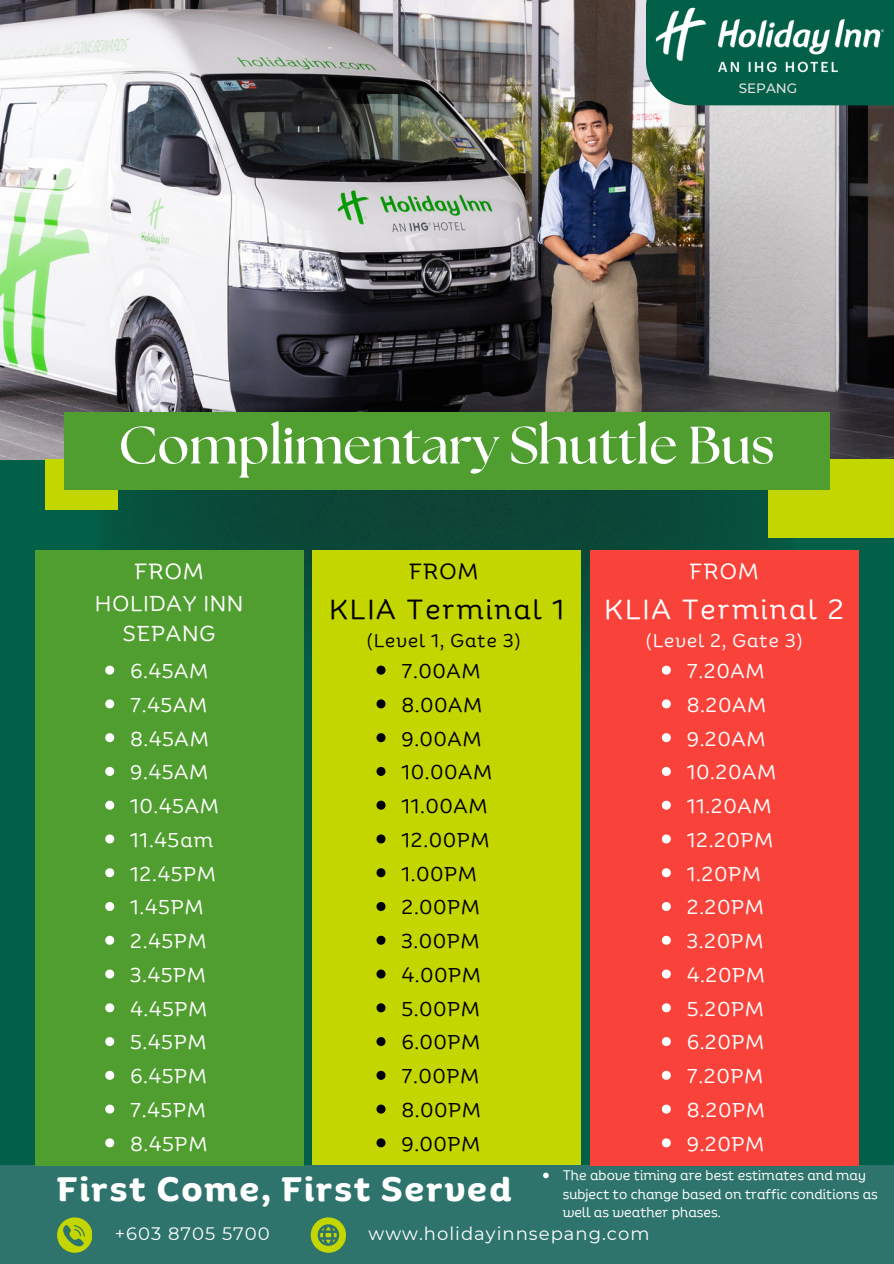
<style>
.page{position:relative;width:894px;height:1264px;background:#fff}
.page>*{position:absolute;margin:0;border:0;box-sizing:border-box;transform-origin:0 0}
.t1{font:700 52.5px "The Seasons";color:#fff}
.t2{font:700 33px "Binate Display";letter-spacing:.055em;color:#fff}
.t3{font:27px "Binate Display";letter-spacing:.08em;color:#000}
.t4{font:27px "Binate Display";letter-spacing:.08em;color:#fff}
.t5{font:21.45px "Binate Display";letter-spacing:.055em;color:#fff}
.t6{font:21.45px "Binate Display";color:#000}
.t7{font:21px/29.2px "Binate Display";letter-spacing:.055em;color:#fff;text-align:center}
.t8{font:19.5px "Binate Display";letter-spacing:.055em;color:#fff}
.t9{font:19.5px "Binate Display";letter-spacing:.055em;color:#000}
.t10{font:18px "Montserrat";letter-spacing:.055em;color:#fff}
.t11{font:18px "Binate Display";letter-spacing:.055em;color:#000}
.t12{font:18px "Binate Display";letter-spacing:.055em;color:#fff}
.t13{font:13.5px/18px "Binate Display";color:#fff}
.t14{font:500 13.5px "Montserrat";color:#e3e1e4}
</style>
<div class="page">
<div style="left:0;top:0;width:893px;height:1263px;background:#026048"></div>
<img style="left:0;top:0;width:893px;height:459px">
<img style="left:89px;top:408px;width:715px;height:282px">
<div style="left:46px;top:459px;width:72px;height:51px;background:#c4d600"></div>
<div style="left:767px;top:459px;width:126px;height:78px;background:#c4d600"></div>
<div style="left:64px;top:412px;width:765px;height:77px;background:#509e2f"></div>
<div style="left:0;top:1164px;width:893px;height:99px;background:#2e746c"></div>
<div style="left:645px;top:0;width:248px;height:105px;background:#026048"></div>
<img style="left:638px;top:0;width:246px;height:90px">
<svg style="left:57px;top:1217px;width:35px;height:35px"></svg>
<svg style="left:310px;top:1217px;width:35px;height:35px"></svg>
<div style="left:313px;top:550px;width:267px;height:614px;background:#c4d600"></div>
<div style="left:35px;top:550px;width:268px;height:615px;background:#509e2f"></div>
<svg style="left:105px;top:665px;width:9px;height:9px"></svg>
<svg style="left:105px;top:699px;width:9px;height:9px"></svg>
<svg style="left:105px;top:733px;width:9px;height:9px"></svg>
<svg style="left:105px;top:767px;width:9px;height:9px"></svg>
<svg style="left:105px;top:800px;width:9px;height:9px"></svg>
<svg style="left:105px;top:834px;width:9px;height:9px"></svg>
<svg style="left:105px;top:868px;width:9px;height:9px"></svg>
<svg style="left:105px;top:902px;width:9px;height:9px"></svg>
<svg style="left:105px;top:935px;width:9px;height:9px"></svg>
<svg style="left:105px;top:969px;width:9px;height:9px"></svg>
<svg style="left:105px;top:1003px;width:9px;height:9px"></svg>
<svg style="left:105px;top:1037px;width:9px;height:9px"></svg>
<svg style="left:105px;top:1070px;width:9px;height:9px"></svg>
<svg style="left:105px;top:1104px;width:9px;height:9px"></svg>
<svg style="left:105px;top:1138px;width:9px;height:9px"></svg>
<div style="left:590px;top:550px;width:268px;height:615px;background:#f9423a"></div>
<svg style="left:661px;top:665px;width:9px;height:9px"></svg>
<svg style="left:661px;top:699px;width:9px;height:9px"></svg>
<svg style="left:661px;top:733px;width:9px;height:9px"></svg>
<svg style="left:661px;top:767px;width:9px;height:9px"></svg>
<svg style="left:661px;top:800px;width:9px;height:9px"></svg>
<svg style="left:661px;top:834px;width:9px;height:9px"></svg>
<svg style="left:661px;top:868px;width:9px;height:9px"></svg>
<svg style="left:661px;top:902px;width:9px;height:9px"></svg>
<svg style="left:661px;top:935px;width:9px;height:9px"></svg>
<svg style="left:661px;top:969px;width:9px;height:9px"></svg>
<svg style="left:661px;top:1003px;width:9px;height:9px"></svg>
<svg style="left:661px;top:1037px;width:9px;height:9px"></svg>
<svg style="left:661px;top:1070px;width:9px;height:9px"></svg>
<svg style="left:661px;top:1104px;width:9px;height:9px"></svg>
<svg style="left:661px;top:1138px;width:9px;height:9px"></svg>
<svg style="left:376px;top:665px;width:9px;height:9px"></svg>
<svg style="left:376px;top:699px;width:9px;height:9px"></svg>
<svg style="left:376px;top:733px;width:9px;height:9px"></svg>
<svg style="left:376px;top:767px;width:9px;height:9px"></svg>
<svg style="left:376px;top:800px;width:9px;height:9px"></svg>
<svg style="left:376px;top:834px;width:9px;height:9px"></svg>
<svg style="left:376px;top:868px;width:9px;height:9px"></svg>
<svg style="left:376px;top:902px;width:9px;height:9px"></svg>
<svg style="left:376px;top:935px;width:9px;height:9px"></svg>
<svg style="left:376px;top:969px;width:9px;height:9px"></svg>
<svg style="left:376px;top:1003px;width:9px;height:9px"></svg>
<svg style="left:376px;top:1037px;width:9px;height:9px"></svg>
<svg style="left:376px;top:1070px;width:9px;height:9px"></svg>
<svg style="left:376px;top:1104px;width:9px;height:9px"></svg>
<svg style="left:376px;top:1138px;width:9px;height:9px"></svg>
<svg style="left:543px;top:1172px;width:5px;height:6px"></svg>
<h2 class="t14" style="left:738px;top:80px;width:60px">SEPANG</h2>
<h4 class="t1" style="left:118px;top:421px;width:657px">Complimentary Shuttle Bus</h4>
<p class="t5" style="left:135px;top:551px;width:70px">FROM</p>
<p class="t6" style="left:409px;top:551px;width:70px">FROM</p>
<p class="t5" style="left:689px;top:551px;width:70px">FROM</p>
<p class="t7" style="left:95px;top:586px;width:149px">HOLIDAY INN<br>SEPANG</p>
<p class="t3" style="left:329px;top:584px;width:236px">KLIA Terminal 1</p>
<p class="t4" style="left:604px;top:584px;width:241px">KLIA Terminal 2</p>
<p class="t11" style="left:366px;top:624px;width:156px">(Level 1, Gate 3)</p>
<p class="t12" style="left:645px;top:624px;width:159px">(Level 2, Gate 3)</p>
<h4 class="t8" style="left:130px;top:652px;width:79px">6.45AM</h4>
<p class="t8" style="left:130px;top:686px;width:78px">7.45AM</p>
<p class="t8" style="left:130px;top:720px;width:80px">8.45AM</p>
<p class="t8" style="left:130px;top:754px;width:79px">9.45AM</p>
<p class="t8" style="left:130px;top:787px;width:90px">10.45AM</p>
<p class="t8" style="left:130px;top:821px;width:84px">11.45am</p>
<p class="t8" style="left:130px;top:855px;width:87px">12.45PM</p>
<p class="t8" style="left:130px;top:889px;width:74px">1.45PM</p>
<p class="t8" style="left:130px;top:922px;width:77px">2.45PM</p>
<p class="t8" style="left:130px;top:956px;width:77px">3.45PM</p>
<p class="t8" style="left:130px;top:990px;width:78px">4.45PM</p>
<p class="t8" style="left:130px;top:1024px;width:77px">5.45PM</p>
<p class="t8" style="left:130px;top:1057px;width:78px">6.45PM</p>
<p class="t8" style="left:130px;top:1091px;width:77px">7.45PM</p>
<p class="t8" style="left:130px;top:1125px;width:78px">8.45PM</p>
<p class="t2" style="left:57px;top:1158px;width:455px">First Come, First Served</p>
<p class="t9" style="left:401px;top:652px;width:80px">7.00AM</p>
<p class="t9" style="left:401px;top:686px;width:82px">8.00AM</p>
<p class="t9" style="left:401px;top:720px;width:81px">9.00AM</p>
<h4 class="t9" style="left:401px;top:754px;width:92px">10.00AM</h4>
<h3 class="t9" style="left:401px;top:787px;width:87px">11.00AM</h3>
<h6 class="t9" style="left:401px;top:821px;width:89px">12.00PM</h6>
<p class="t9" style="left:401px;top:855px;width:76px">1.00PM</p>
<p class="t9" style="left:401px;top:889px;width:80px">2.00PM</p>
<p class="t9" style="left:401px;top:922px;width:79px">3.00PM</p>
<p class="t9" style="left:401px;top:956px;width:80px">4.00PM</p>
<p class="t9" style="left:401px;top:990px;width:79px">5.00PM</p>
<p class="t9" style="left:401px;top:1024px;width:80px">6.00PM</p>
<p class="t9" style="left:401px;top:1057px;width:79px">7.00PM</p>
<p class="t9" style="left:401px;top:1091px;width:80px">8.00PM</p>
<p class="t9" style="left:401px;top:1125px;width:80px">9.00PM</p>
<h4 class="t8" style="left:687px;top:652px;width:79px">7.20AM</h4>
<h3 class="t8" style="left:687px;top:686px;width:80px">8.20AM</h3>
<h6 class="t8" style="left:687px;top:720px;width:80px">9.20AM</h6>
<p class="t8" style="left:687px;top:754px;width:90px">10.20AM</p>
<p class="t8" style="left:687px;top:787px;width:86px">11.20AM</p>
<p class="t8" style="left:687px;top:821px;width:88px">12.20PM</p>
<p class="t8" style="left:687px;top:855px;width:75px">1.20PM</p>
<p class="t8" style="left:687px;top:889px;width:78px">2.20PM</p>
<p class="t8" style="left:687px;top:922px;width:78px">3.20PM</p>
<p class="t8" style="left:687px;top:956px;width:79px">4.20PM</p>
<p class="t8" style="left:687px;top:990px;width:78px">5.20PM</p>
<p class="t8" style="left:687px;top:1024px;width:79px">6.20PM</p>
<p class="t8" style="left:687px;top:1057px;width:77px">7.20PM</p>
<p class="t8" style="left:687px;top:1091px;width:79px">8.20PM</p>
<p class="t8" style="left:687px;top:1125px;width:79px">9.20PM</p>
<p class="t13" style="left:562px;top:1164px;width:316px">The above timing are best estimates and may subject to change based on traffic conditions as well as weather phases.</p>
<p class="t10" style="left:115px;top:1222px;width:156px">+603 8705 5700</p>
<h1 class="t10" style="left:368px;top:1222px;width:282px">www.holidayinnsepang.com</h1>
</div>
